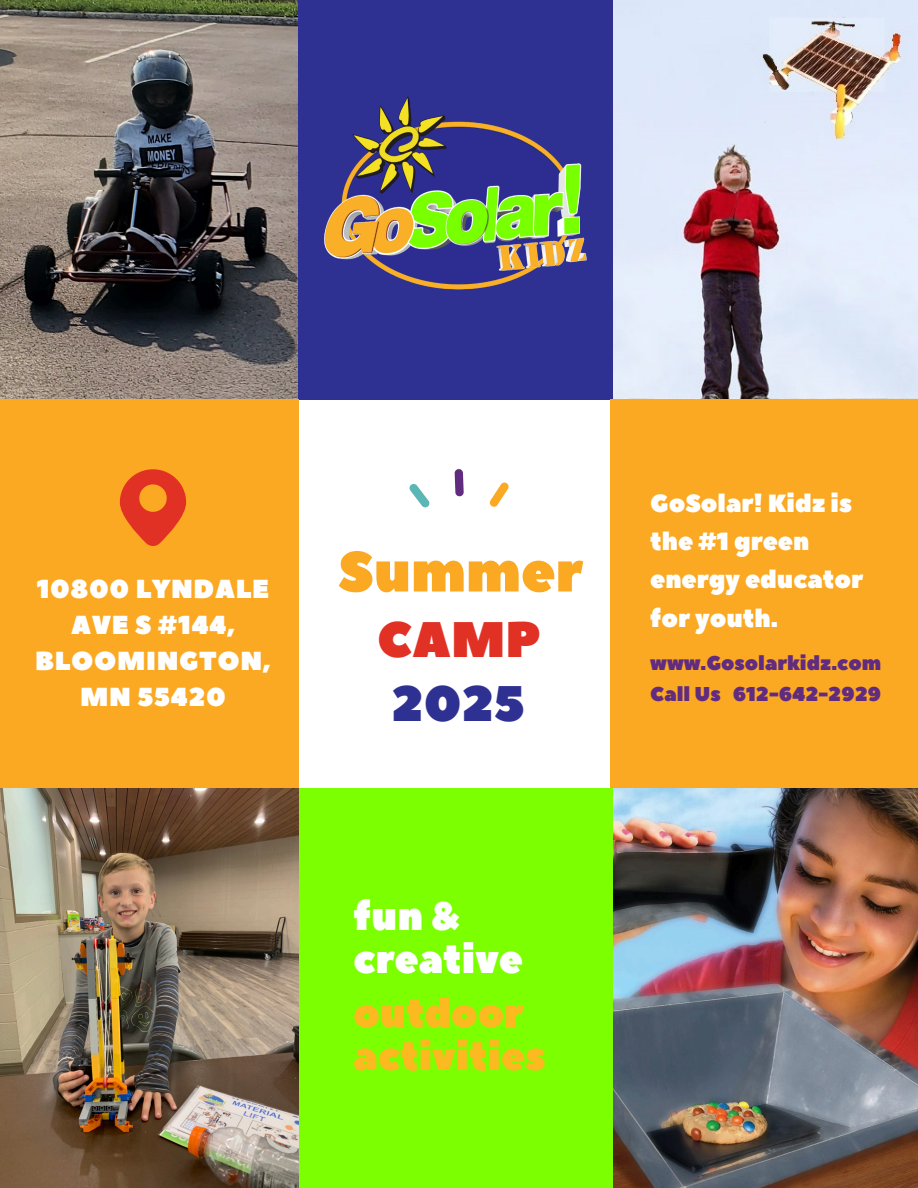
<style>
.page{position:relative;width:918px;height:1188px;background:#fff}
.page>*{position:absolute;margin:0;border:0;box-sizing:border-box;transform-origin:0 0}
.t1{font:56.7px "Peace Sans";color:#fba923}
.t2{font:49.8px "Peace Sans";color:#e13125}
.t3{font:49.8px "Peace Sans";color:#2f3192}
.t4{font:39.6px/43.8px "Peace Sans";color:#fdb920}
.t5{font:39.6px/43.8px "Peace Sans";color:#fff}
.t6{font:26.1px/36px "Peace Sans";letter-spacing:.025em;color:#fff;text-align:center}
.t7{font:24.9px/38.2px "Peace Sans";color:#fff}
.t8{font:19.95px "Peace Sans";color:#612c80}
</style>
<div class="page">
<img style="left:612px;top:0;width:306px;height:400px">
<img style="left:0;top:788px;width:299px;height:400px">
<img style="left:0;top:0;width:298px;height:399px">
<img style="left:612px;top:788px;width:306px;height:400px">
<div style="left:299px;top:788px;width:313px;height:400px;background:#7cff00"></div>
<div style="left:298px;top:0;width:314px;height:400px;background:#2e3192"></div>
<div style="left:0;top:400px;width:298px;height:388px;background:#fba923"></div>
<div style="left:610px;top:400px;width:308px;height:388px;background:#fba923"></div>
<img style="left:324px;top:96px;width:263px;height:194px">
<svg style="left:409px;top:484px;width:20px;height:23px"></svg>
<svg style="left:455px;top:469px;width:9px;height:27px"></svg>
<svg style="left:490px;top:483px;width:19px;height:24px"></svg>
<svg style="left:120px;top:469px;width:66px;height:77px"></svg>
<p class="t6" style="left:35px;top:572px;width:237px">10800 LYNDALE<br>AVE S #144,<br>BLOOMINGTON,<br>MN 55420</p>
<h4 class="t1" style="left:338px;top:534px;width:246px">Summer</h4>
<h5 class="t2" style="left:377px;top:606px;width:165px">CAMP</h5>
<p class="t3" style="left:391px;top:671px;width:135px">2025</p>
<p class="t7" style="left:650px;top:485px;width:214px">GoSolar! Kidz is the #1 green energy educator for youth.</p>
<p class="t8" style="left:650px;top:650px;width:232px">www.Gosolarkidz.com</p>
<h1 class="t8" style="left:650px;top:681px;width:232px">Call Us 612-642-2929</h1>
<h2 class="t5" style="left:353px;top:895px;width:171px">fun &amp; creative</h2>
<h2 class="t4" style="left:353px;top:992px;width:194px">outdoor activities</h2>
</div>
